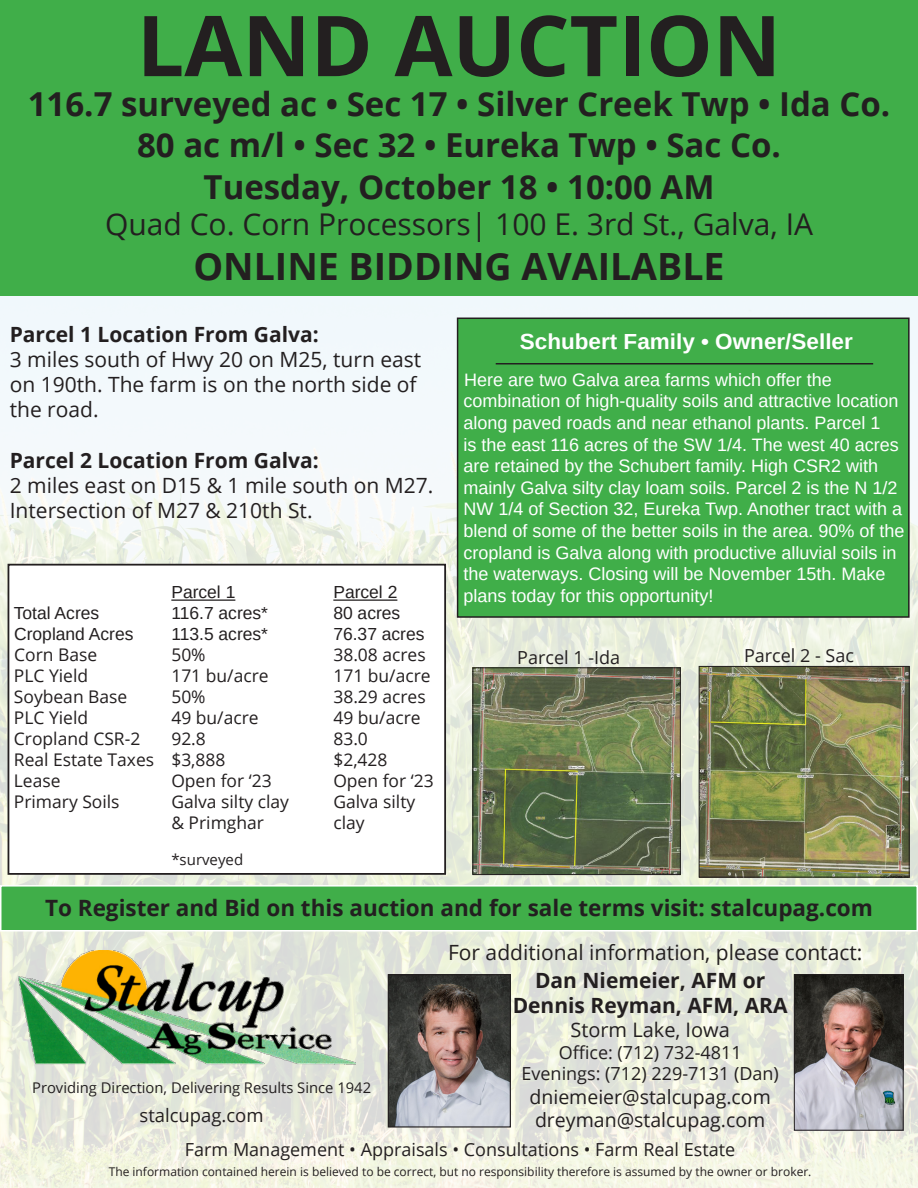
<style>
.page{position:relative;width:918px;height:1188px;background:#fff}
.page>*{position:absolute;margin:0;border:0;box-sizing:border-box;transform-origin:0 0}
.t1{font:700 84px "Open Sans";color:#231f20}
.t2{font:700 37.5px "Open Sans";color:#231f20}
.t3{font:700 33px/41.4px "Open Sans";color:#231f20;text-align:center}
.t4{font:30px "Open Sans";color:#231f20}
.t5{font:700 22.5px "Open Sans";color:#231f20}
.t6{font:700 21.9px "Liberation Sans";color:#fff}
.t7{font:21px/25.2px "Open Sans";color:#231f20}
.t8{font:700 21px "Open Sans";color:#231f20}
.t9{font:19.95px "Open Sans";color:#231f20}
.t10{font:19.5px "Open Sans";color:#231f20}
.t11{font:18.45px "Open Sans";color:#231f20}
.t12{font:18px/21.6px "Liberation Sans";color:#fff}
.t13{font:18px/21.6px "Open Sans";color:#231f20;text-align:center}
.t14{font:17.4px "Open Sans";color:#231f20}
.t15{font:17.4px "Liberation Sans";color:#231f20}
.t16{font:15px "Open Sans";color:#231f20}
.t17{font:14.7px "Open Sans";color:#231f20}
.t18{font:12px "Open Sans";color:#231f20}
.s1{font-weight:700}
</style>
<div class="page">
<img style="left:0;top:296px;width:918px;height:892px">
<div style="left:0;top:7px;width:918px;height:289px;background:#40ae49"></div>
<div style="left:0;top:0;width:918px;height:15px;background:#40ae49"></div>
<div style="left:1px;top:886px;width:916px;height:45px;background:#40ae49"></div>
<div style="left:0;top:885px;width:918px;height:47px;border:2px solid #fff"></div>
<img style="left:19px;top:951px;width:337px;height:115px">
<img style="left:390px;top:976px;width:119px;height:150px">
<div style="left:388px;top:974px;width:123px;height:154px;border:1px solid #231f20"></div>
<img style="left:796px;top:976px;width:106px;height:153px">
<div style="left:794px;top:974px;width:110px;height:157px;border:1px solid #231f20"></div>
<div style="left:458px;top:318px;width:451px;height:299px;background:#40ae49"></div>
<div style="left:457px;top:318px;width:453px;height:300px;border:2px solid #231f20"></div>
<hr style="left:496px;top:363px;width:377px;height:1px;background:#231f20">
<div style="left:8px;top:565px;width:437px;height:309px;background:#fff"></div>
<hr style="left:171px;top:599px;width:64px;height:2px;background:#231f20">
<hr style="left:333px;top:599px;width:64px;height:2px;background:#231f20">
<div style="left:8px;top:564px;width:438px;height:311px;border:2px solid #231f20"></div>
<img style="left:474px;top:669px;width:205px;height:204px">
<div style="left:472px;top:667px;width:209px;height:208px;border:1px solid #231f20"></div>
<img style="left:701px;top:668px;width:207px;height:208px">
<div style="left:699px;top:666px;width:211px;height:212px;border:1px solid #231f20"></div>
<p class="t1" style="left:137px;top:-14px;width:646px">LAND AUCTION</p>
<p class="t3" style="left:28px;top:82px;width:864px">116.7 surveyed ac • Sec 17 • Silver Creek Twp • Ida Co.<br>80 ac m/l • Sec 32 • Eureka Twp • Sac Co.</p>
<p class="t3" style="left:204px;top:165px;width:512px">Tuesday, October 18 • 10:00 AM</p>
<p class="t4" style="left:105px;top:203px;width:710px">Quad Co. Corn Processors| 100 E. 3rd St., Galva, IA</p>
<p class="t2" style="left:193px;top:239px;width:533px">ONLINE BIDDING AVAILABLE</p>
<p class="t7" style="left:10px;top:321px;width:413px"><span class="s1">Parcel 1 Location From Galva:<br></span>3 miles south of Hwy 20 on M25, turn east on 190th. The farm is on the north side of the road.</p>
<p class="t7" style="left:10px;top:447px;width:425px"><span class="s1">Parcel 2 Location From Galva:<br></span>2 miles east on D15 &amp; 1 mile south on M27.<br>Intersection of M27 &amp; 210th St.</p>
<p class="t15" style="left:171px;top:581px;width:66px">Parcel 1</p>
<p class="t15" style="left:333px;top:581px;width:66px">Parcel 2</p>
<p class="t15" style="left:14px;top:602px;width:87px">Total Acres</p>
<p class="t15" style="left:171px;top:602px;width:98px">116.7 acres*</p>
<p class="t15" style="left:333px;top:602px;width:68px">80 acres</p>
<p class="t15" style="left:14px;top:623px;width:121px">Cropland Acres</p>
<p class="t15" style="left:171px;top:623px;width:98px">113.5 acres*</p>
<p class="t15" style="left:333px;top:623px;width:93px">76.37 acres</p>
<p class="t14" style="left:14px;top:643px;width:85px">Corn Base</p>
<p class="t14" style="left:171px;top:643px;width:36px">50%</p>
<p class="t14" style="left:333px;top:643px;width:94px">38.08 acres</p>
<p class="t14" style="left:14px;top:664px;width:76px">PLC Yield</p>
<p class="t14" style="left:171px;top:664px;width:99px">171 bu/acre</p>
<p class="t14" style="left:333px;top:664px;width:99px">171 bu/acre</p>
<p class="t14" style="left:14px;top:685px;width:115px">Soybean Base</p>
<p class="t14" style="left:171px;top:685px;width:36px">50%</p>
<p class="t14" style="left:333px;top:685px;width:94px">38.29 acres</p>
<p class="t14" style="left:14px;top:706px;width:76px">PLC Yield</p>
<p class="t14" style="left:171px;top:706px;width:89px">49 bu/acre</p>
<p class="t14" style="left:333px;top:706px;width:89px">49 bu/acre</p>
<p class="t14" style="left:14px;top:727px;width:128px">Cropland CSR-2</p>
<p class="t14" style="left:171px;top:727px;width:36px">92.8</p>
<p class="t14" style="left:333px;top:727px;width:36px">83.0</p>
<p class="t14" style="left:14px;top:748px;width:213px">Real Estate Taxes $3,888</p>
<p class="t14" style="left:333px;top:748px;width:56px">$2,428</p>
<p class="t14" style="left:14px;top:769px;width:48px">Lease</p>
<p class="t14" style="left:171px;top:769px;width:102px">Open for ‘23</p>
<p class="t14" style="left:333px;top:769px;width:102px">Open for ‘23</p>
<p class="t14" style="left:14px;top:790px;width:107px">Primary Soils</p>
<p class="t14" style="left:171px;top:790px;width:119px">Galva silty clay</p>
<p class="t14" style="left:333px;top:790px;width:83px">Galva silty</p>
<p class="t14" style="left:171px;top:810px;width:94px">&amp; Primghar</p>
<p class="t14" style="left:333px;top:810px;width:33px">clay</p>
<p class="t16" style="left:171px;top:849px;width:73px">*surveyed</p>
<p class="t6" style="left:520px;top:326px;width:334px">Schubert Family • Owner/Seller</p>
<p class="t12" style="left:464px;top:369px;width:369px">Here are two Galva area farms which offer the</p>
<p class="t12" style="left:463px;top:391px;width:443px">combination of high-quality soils and attractive location along paved roads and near ethanol plants. Parcel 1<br>is the east 116 acres of the SW 1/4. The west 40 acres are retained by the Schubert family. High CSR2 with mainly Galva silty clay loam soils. Parcel 2 is the N 1/2<br>NW 1/4 of Section 32, Eureka Twp. Another tract with a blend of some of the better soils in the area. 90% of the cropland is Galva along with productive alluvial soils in the waterways. Closing will be November 15th. Make plans today for this opportunity!</p>
<p class="t13" style="left:517px;top:646px;width:104px">Parcel 1 -Ida</p>
<p class="t13" style="left:744px;top:644px;width:111px">Parcel 2 - Sac</p>
<p class="t5" style="left:45px;top:892px;width:829px">To Register and Bid on this auction and for sale terms visit: stalcupag.com</p>
<p class="t7" style="left:448px;top:939px;width:416px">For additional information, please contact:</p>
<p class="t8" style="left:535px;top:966px;width:232px">Dan Niemeier, AFM or</p>
<p class="t8" style="left:513px;top:991px;width:276px">Dennis Reyman, AFM, ARA</p>
<p class="t9" style="left:570px;top:1016px;width:161px">Storm Lake, Iowa</p>
<p class="t13" style="left:522px;top:1041px;width:259px">Office: (712) 732-4811<br>Evenings: (712) 229-7131 (Dan)</p>
<p class="t10" style="left:530px;top:1083px;width:243px">dniemeier@stalcupag.com</p>
<p class="t17" style="left:32px;top:1078px;width:340px">Providing Direction, Delivering Results Since 1942</p>
<p class="t11" style="left:140px;top:1103px;width:126px">stalcupag.com</p>
<p class="t10" style="left:535px;top:1107px;width:232px">dreyman@stalcupag.com</p>
<p class="t13" style="left:185px;top:1139px;width:552px">Farm Management • Appraisals • Consultations • Farm Real Estate</p>
<p class="t18" style="left:109px;top:1163px;width:704px">The information contained herein is believed to be correct, but no responsibility therefore is assumed by the owner or broker.</p>
</div>
